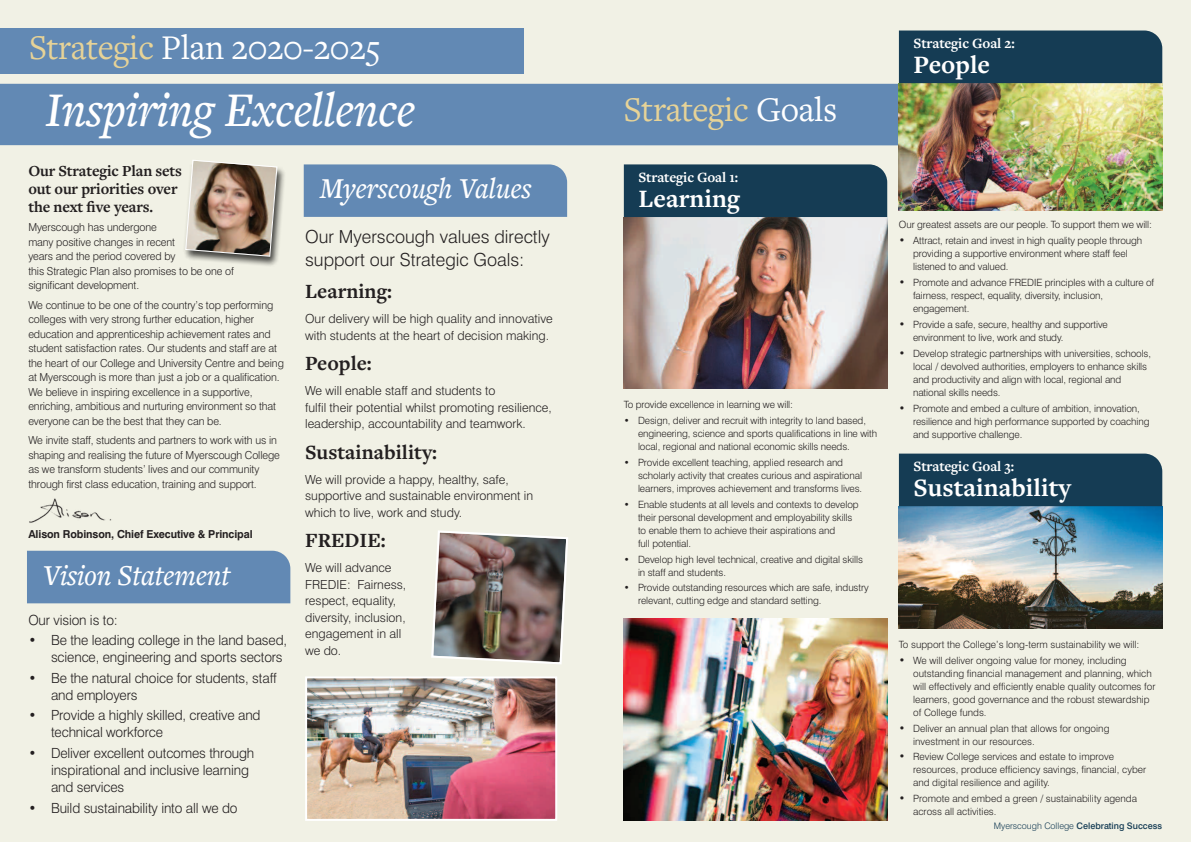
<style>
.page{position:relative;width:1191px;height:842px;background:#f1f1e5}
.page>*{position:absolute;margin:0;border:0;box-sizing:border-box;transform-origin:0 0}
.t1{font:italic 500 50.1px "Freight Text Pro";letter-spacing:-.01em;color:#fff}
.t2{font:36px "Freight Text Pro";letter-spacing:-.01em;color:#fff}
.t3{font:36px "Freight Text Pro";letter-spacing:-.01em;color:#e7d397}
.t4{font:italic 500 30px "Freight Text Pro";letter-spacing:-.01em;color:#fff}
.t5{font:700 26px "Freight Text Pro";color:#fff}
.t6{font:700 21px "Freight Text Pro";color:#231f20}
.t7{font:300 18px/23px "Swiss 721 BT";color:#231f20}
.t8{font:700 16px/18px "Freight Text Pro";letter-spacing:-.01em;color:#231f20}
.t9{font:700 14.7px "Freight Text Pro";letter-spacing:-.01em;color:#fff}
.t10{font:300 14px/17px "Swiss 721 BT";letter-spacing:-.01em;color:#231f20}
.t11{font:300 12.5px/16.5px "Swiss 721 BT";color:#231f20}
.t12{font:300 11px/14.5px "Swiss 721 BT";letter-spacing:-.01em;color:#231f20}
.t13{font:700 11px "Swiss 721 BT";letter-spacing:-.01em;color:#231f20}
.t14{font:300 10px/13px "Swiss 721 BT";letter-spacing:-.01em;color:#231f20}
.t15{font:500 9px "Swiss 721 BT";color:#153c54}
.s1{color:#e7d397}
.s2{color:#fff}
.s3{font-size:11px}
.s4{font-weight:300}
</style>
<div class="page">
<div style="left:0;top:28px;width:523px;height:46px;background:#6289b4"></div>
<div style="left:0;top:84px;width:899px;height:61px;background:#6289b4"></div>
<div style="left:304px;top:164px;width:263px;height:53px;background:#6289b4"></div>
<div style="left:27px;top:551px;width:263px;height:52px;background:#6289b4"></div>
<img style="left:624px;top:217px;width:263px;height:171px">
<img style="left:624px;top:619px;width:263px;height:202px">
<div style="left:624px;top:164px;width:263px;height:53px;background:#153c54"></div>
<img style="left:899px;top:83px;width:263px;height:128px">
<div style="left:899px;top:31px;width:263px;height:52px;background:#153c54"></div>
<img style="left:899px;top:506px;width:263px;height:122px">
<div style="left:899px;top:454px;width:263px;height:52px;background:#153c54"></div>
<img style="left:431px;top:530px;width:137px;height:134px">
<img style="left:308px;top:679px;width:246px;height:139px">
<div style="left:305px;top:676px;width:252px;height:145px;border:2px solid #fff"></div>
<img style="left:184px;top:168px;width:101px;height:98px">
<img style="left:185px;top:160px;width:93px;height:97px">
<img style="left:29px;top:498px;width:83px;height:25px">
<h2 class="t2" style="left:29px;top:26px;width:353px"><span class="s1">Strategic</span> Plan 2020-2025</h2>
<h1 class="t1" style="left:45px;top:79px;width:371px">Inspiring Excellence</h1>
<h3 class="t8" style="left:28px;top:161px;width:155px">Our Strategic Plan sets out our priorities over the next five years.</h3>
<p class="t12" style="left:28px;top:221px;width:207px">Myerscough has undergone<br>many positive changes in recent<br>years and the period covered by<br>this Strategic Plan also promises to be one of significant development.</p>
<p class="t12" style="left:28px;top:298px;width:257px">We continue to be one of the country’s top performing colleges with very strong further education, higher education and apprenticeship achievement rates and student satisfaction rates. Our students and staff are at the heart of our College and University Centre and being at Myerscough is more than just a job or a qualification.<br>We believe in inspiring excellence in a supportive, enriching, ambitious and nurturing environment so that everyone can be the best that they can be.</p>
<p class="t12" style="left:28px;top:434px;width:253px">We invite staff, students and partners to work with us in shaping and realising the future of Myerscough College as we transform students’ lives and our community through first class education, training and support.</p>
<p class="t13" style="left:28px;top:530px;width:226px">Alison Robinson, Chief Executive &amp; Principal</p>
<h3 class="t4" style="left:43px;top:557px;width:189px">Vision Statement</h3>
<h3 class="t10" style="left:28px;top:613px;width:91px">Our vision is to:</h3>
<h3 class="t10" style="left:51px;top:633px;width:238px;text-indent:-23px">• Be the leading college in the land based, science, engineering and sports sectors</h3>
<h3 class="t10" style="left:51px;top:671px;width:227px;text-indent:-23px">• Be the natural choice for students, staff and employers</h3>
<h3 class="t10" style="left:51px;top:708px;width:211px;text-indent:-23px">• Provide a highly skilled, creative and technical workforce</h3>
<h3 class="t10" style="left:51px;top:746px;width:205px;text-indent:-23px">• Deliver excellent outcomes through inspirational and inclusive learning and services</h3>
<h3 class="t10" style="left:28px;top:800px;width:211px">• Build sustainability into all we do</h3>
<h3 class="t4" style="left:320px;top:170px;width:213px">Myerscough Values</h3>
<h3 class="t7" style="left:305px;top:227px;width:246px">Our Myerscough values directly support our Strategic Goals:</h3>
<h3 class="t6" style="left:305px;top:279px;width:88px">Learning:</h3>
<p class="t11" style="left:305px;top:312px;width:249px">Our delivery will be high quality and innovative with students at the heart of decision making.</p>
<h3 class="t6" style="left:305px;top:351px;width:68px">People:</h3>
<p class="t11" style="left:305px;top:384px;width:248px">We will enable staff and students to<br>fulfil their potential whilst promoting resilience, leadership, accountability and teamwork.</p>
<h3 class="t6" style="left:305px;top:439px;width:134px">Sustainability:</h3>
<p class="t11" style="left:305px;top:472px;width:229px">We will provide a happy, healthy, safe, supportive and sustainable environment in which to live, work and study.</p>
<h3 class="t6" style="left:305px;top:528px;width:82px">FREDIE:</h3>
<p class="t11" style="left:305px;top:561px;width:103px">We will advance<br>FREDIE: Fairness, respect, equality, diversity, inclusion, engagement in all we do.</p>
<h2 class="t3" style="left:624px;top:87px;width:215px">Strategic <span class="s2">Goals</span></h2>
<h3 class="t9" style="left:638px;top:168px;width:101px">Strategic Goal 1:</h3>
<h3 class="t5" style="left:638px;top:183px;width:103px">Learning</h3>
<p class="t14" style="left:624px;top:399px;width:171px">To provide excellence in learning we will:</p>
<p class="t14" style="left:638px;top:415px;width:241px;text-indent:-14px">• Design, deliver and recruit with integrity to land based, engineering, science and sports qualifications in line with local, regional and national economic skills needs.</p>
<p class="t14" style="left:638px;top:457px;width:226px;text-indent:-14px">• Provide excellent teaching, applied research and scholarly activity that creates curious and aspirational learners, improves achievement and transforms lives.</p>
<p class="t14" style="left:638px;top:499px;width:222px;text-indent:-14px">• Enable students at all levels and contexts to develop their personal development and employability skills to enable them to achieve their aspirations and<br>full potential.</p>
<p class="t14" style="left:638px;top:554px;width:226px;text-indent:-14px">• Develop high level technical, creative and digital skills in staff and students.</p>
<p class="t14" style="left:638px;top:582px;width:232px;text-indent:-14px">• Provide outstanding resources which are safe, industry relevant, cutting edge and standard setting.</p>
<h3 class="t9" style="left:913px;top:34px;width:103px">Strategic Goal 2:</h3>
<h3 class="t5" style="left:913px;top:49px;width:78px">People</h3>
<p class="t14" style="left:899px;top:219px;width:255px">Our greatest assets are our people. To support them we will:</p>
<p class="t14" style="left:913px;top:235px;width:231px;text-indent:-14px"><span class="s3">•</span> Attract, retain and invest in high quality people through providing a supportive environment where staff feel listened to and valued.</p>
<p class="t14" style="left:913px;top:277px;width:243px;text-indent:-14px"><span class="s3">•</span> Promote and advance FREDIE principles with a culture of fairness, respect, equality, diversity, inclusion, engagement.</p>
<p class="t14" style="left:913px;top:319px;width:196px;text-indent:-14px"><span class="s3">•</span> Provide a safe, secure, healthy and supportive environment to live, work and study.</p>
<p class="t14" style="left:913px;top:348px;width:239px;text-indent:-14px"><span class="s3">•</span> Develop strategic partnerships with universities, schools, local / devolved authorities, employers to enhance skills and productivity and align with local, regional and national skills needs.</p>
<p class="t14" style="left:913px;top:402px;width:238px;text-indent:-14px"><span class="s3">•</span> Promote and embed a culture of ambition, innovation, resilience and high performance supported by coaching and supportive challenge.</p>
<h3 class="t9" style="left:913px;top:457px;width:102px">Strategic Goal 3:</h3>
<h3 class="t5" style="left:913px;top:472px;width:159px">Sustainability</h3>
<p class="t14" style="left:899px;top:639px;width:242px">To support the College’s long-term sustainability we will:</p>
<p class="t14" style="left:913px;top:655px;width:244px;text-indent:-14px"><span class="s3">•</span> We will deliver ongoing value for money, including outstanding financial management and planning, which will effectively and efficiently enable quality outcomes for learners, good governance and the robust stewardship of College funds.</p>
<p class="t14" style="left:913px;top:722px;width:198px;text-indent:-14px"><span class="s3">•</span> Deliver an annual plan that allows for ongoing investment in our resources.</p>
<p class="t14" style="left:913px;top:751px;width:235px;text-indent:-14px"><span class="s3">•</span> Review College services and estate to improve resources, produce efficiency savings, financial, cyber and digital resilience and agility.</p>
<p class="t14" style="left:913px;top:793px;width:225px;text-indent:-14px"><span class="s3">•</span> Promote and embed a green / sustainability agenda across all activities.</p>
<p class="t15" style="left:993px;top:822px;width:170px"><span class="s4">Myerscough College</span> Celebrating Success</p>
</div>
